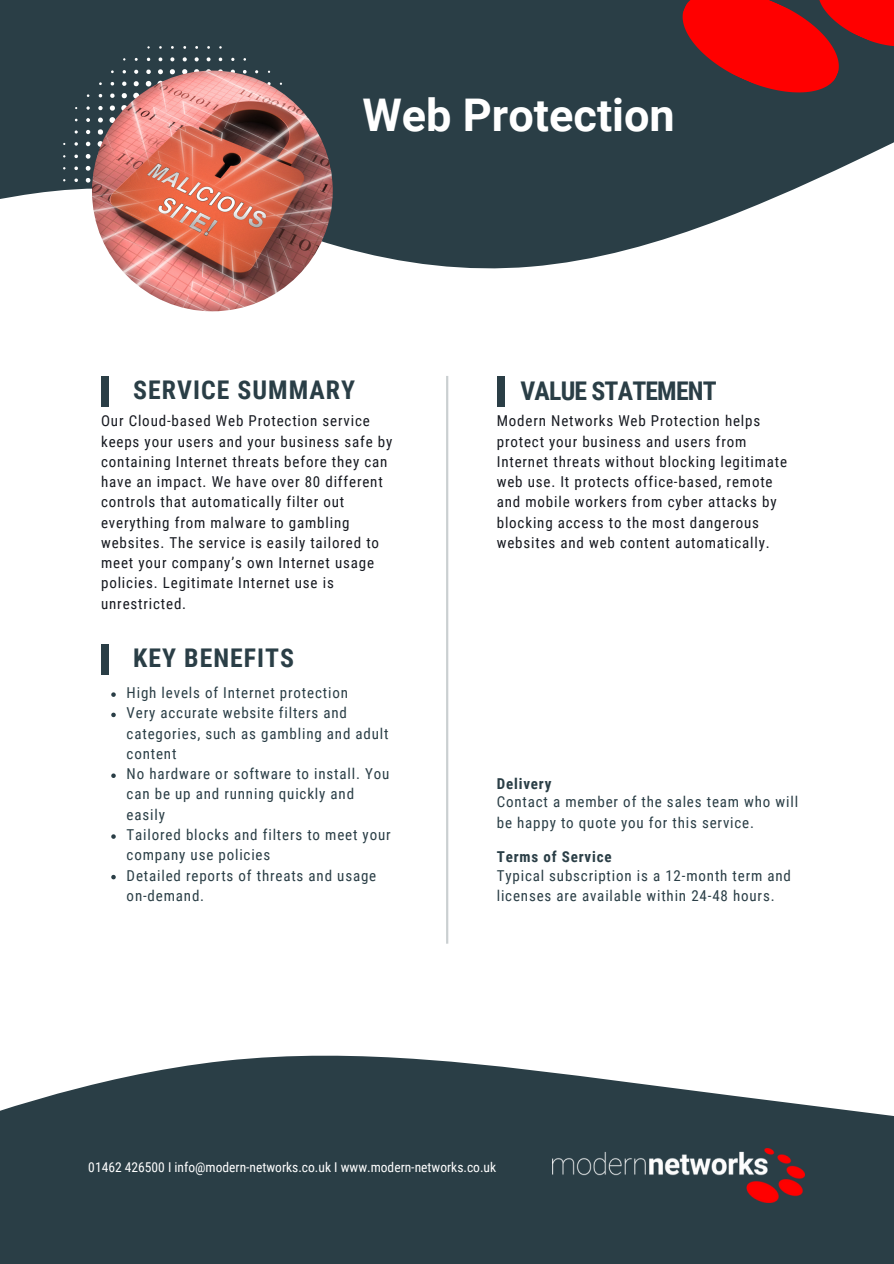
<style>
.page{position:relative;width:894px;height:1264px;background:#fff}
.page>*{position:absolute;margin:0;border:0;box-sizing:border-box;transform-origin:0 0}
.t1{font:700 45px "Roboto";color:#fff}
.t2{font:700 25.8px "Roboto Condensed";letter-spacing:.04em;color:#2a3e46}
.t3{font:700 25.8px "Roboto Condensed";letter-spacing:-.03em;color:#2a3e46}
.t4{font:15px/20.2px "Roboto Condensed";letter-spacing:.055em;color:#161920}
.t5{font:15px/20.2px "Roboto Condensed";letter-spacing:.055em;color:#2a3e46}
.t6{font:700 15px "Roboto Condensed";letter-spacing:.055em;color:#2a3e46}
.t7{font:13.5px "Roboto Condensed";color:#fff}
</style>
<div class="page">
<svg style="left:0;top:0;width:893px;height:269px;fill:#2a3e46"></svg>
<svg style="left:63px;top:46px;width:243px;height:244px;fill:#2a3e46"></svg>
<img style="left:92px;top:71px;width:240px;height:240px;border-radius:50%">
<svg style="left:0;top:1055px;width:893px;height:208px;background:#44555c"></svg>
<div style="left:496px;top:376px;width:8px;height:31px;background:#2a3e46"></div>
<div style="left:101px;top:376px;width:8px;height:31px;background:#2a3e46"></div>
<div style="left:101px;top:644px;width:8px;height:31px;background:#2a3e46"></div>
<hr style="left:446px;top:376px;width:2px;height:567px;background:#2a3e46">
<svg style="left:682px;top:0;width:211px;height:92px;background:#b51518"></svg>
<img style="left:552px;top:1148px;width:252px;height:54px">
<svg style="left:111px;top:692px;width:5px;height:5px"></svg>
<svg style="left:111px;top:712px;width:5px;height:5px"></svg>
<svg style="left:111px;top:773px;width:5px;height:5px"></svg>
<svg style="left:111px;top:834px;width:5px;height:4px"></svg>
<svg style="left:111px;top:874px;width:5px;height:5px"></svg>
<h1 class="t1" style="left:362px;top:84px;width:314px">Web Protection</h1>
<h2 class="t2" style="left:133px;top:372px;width:223px">SERVICE SUMMARY</h2>
<h2 class="t3" style="left:520px;top:372px;width:198px">VALUE STATEMENT</h2>
<p class="t4" style="left:101px;top:410px;width:292px">Our Cloud-based Web Protection service keeps your users and your business safe by containing Internet threats before they can have an impact. We have over 80 different controls that automatically filter out everything from malware to gambling websites. The service is easily tailored to meet your company’s own Internet usage policies. Legitimate Internet use is unrestricted.</p>
<h2 class="t2" style="left:133px;top:640px;width:162px">KEY BENEFITS</h2>
<p class="t5" style="left:127px;top:682px;width:265px">High levels of Internet protection<br>Very accurate website filters and categories, such as gambling and adult content<br>No hardware or software to install. You can be up and running quickly and easily<br>Tailored blocks and filters to meet your company use policies<br>Detailed reports of threats and usage on-demand.</p>
<p class="t4" style="left:496px;top:410px;width:292px">Modern Networks Web Protection helps protect your business and users from Internet threats without blocking legitimate web use. It protects office-based, remote and mobile workers from cyber attacks by blocking access to the most dangerous websites and web content automatically.</p>
<p class="t6" style="left:496px;top:773px;width:56px">Delivery</p>
<p class="t5" style="left:496px;top:791px;width:303px">Contact a member of the sales team who will be happy to quote you for this service.</p>
<p class="t5" style="left:496px;top:864px;width:296px">Typical subscription is a 12-month term and licenses are available within 24-48 hours.</p>
<p class="t6" style="left:496px;top:846px;width:116px">Terms of Service</p>
<p class="t7" style="left:88px;top:1157px;width:409px">01462 426500 I info@modern-networks.co.uk I www.modern-networks.co.uk</p>
</div>
